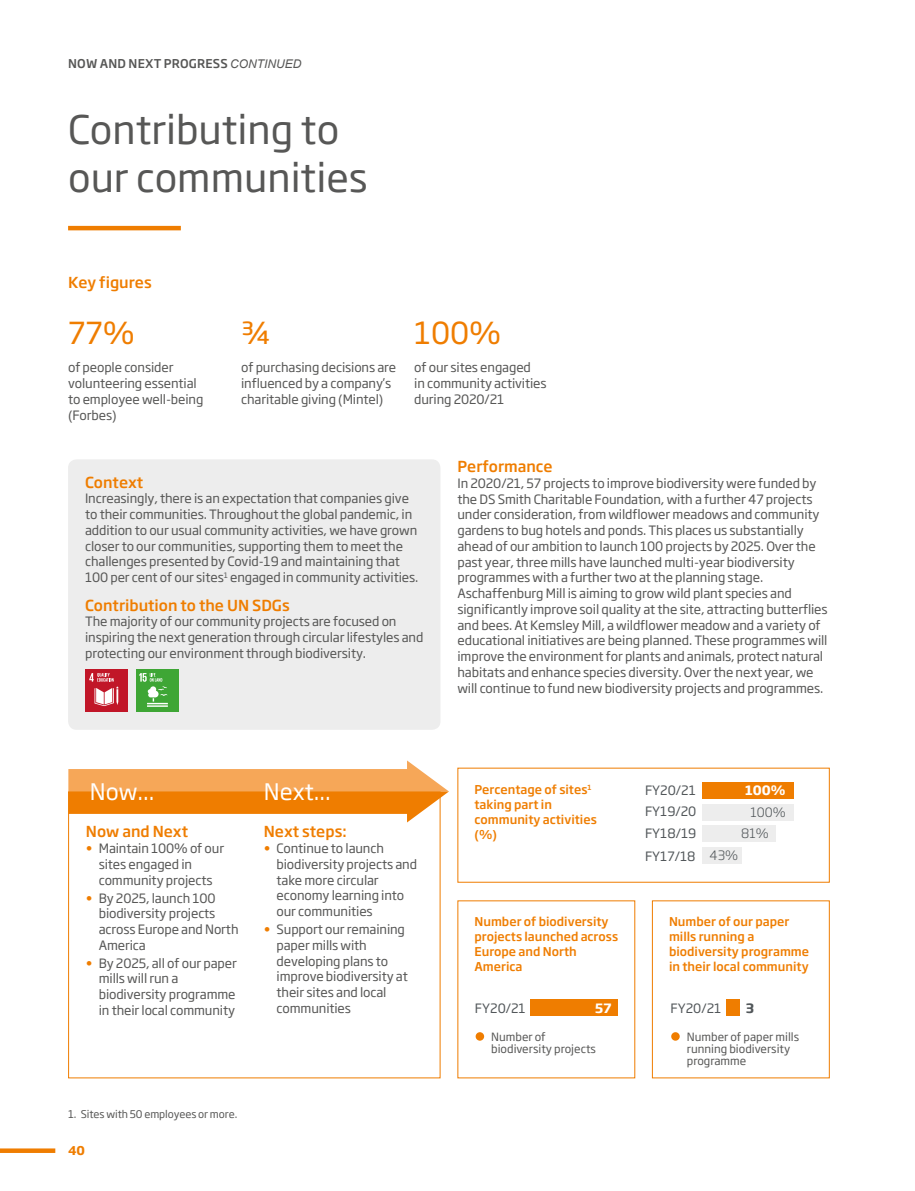
<style>
.page{position:relative;width:915px;height:1191px;background:#fff}
.page>*{position:absolute;margin:0;border:0;box-sizing:border-box;transform-origin:0 0}
.t1{font:39px/48px "Soho Gothic Pro";color:#575756}
.t2{font:30px "Soho Gothic Pro";color:#ef7d00}
.t3{font:22.5px "Soho Gothic Pro";color:#fff}
.t4{font:500 15px "Soho Gothic Pro";color:#ef7d00}
.t5{font:12.75px/15.8px "Soho Gothic Pro";letter-spacing:-.01em;color:#575756}
.t6{font:12.75px "Soho Gothic Pro";color:#52575a}
.t7{font:300 12.75px "Soho Gothic Pro";color:#52575a}
.t8{font:700 12.75px "Soho Gothic Pro";color:#fff}
.t9{font:700 12.75px "Soho Gothic Pro";color:#52575a}
.t10{font:500 12px/15px "Soho Gothic Pro";color:#ef7d00}
.t11{font:500 12px "Soho Gothic Pro";letter-spacing:.015em;color:#575756}
.t12{font:700 12px "Soho Gothic Pro";color:#ef7d00}
.t13{font:11.25px/12px "Soho Gothic Pro";color:#575756}
.t14{font:10.5px "Soho Gothic Pro";letter-spacing:-.01em;color:#575756}
.s1{font-family:"Arial";font-weight:400;font-style:italic}
.s2{color:#ef7d00}
</style>
<div class="page">
<hr style="left:68px;top:226px;width:113px;height:4px;background:#ef7d00">
<div style="left:68px;top:459px;width:372px;height:271px;background:#ededed;border-radius:9px"></div>
<div style="left:85px;top:669px;width:43px;height:43px;background:#c11628"></div>
<svg style="left:89px;top:673px;width:30px;height:33px"></svg>
<div style="left:136px;top:669px;width:43px;height:43px;background:#3ea635"></div>
<hr style="left:147px;top:705px;width:21px;height:2px;background:#fff">
<svg style="left:139px;top:673px;width:29px;height:31px"></svg>
<svg style="left:68px;top:760px;width:381px;height:62px"></svg>
<div style="left:702px;top:847px;width:39px;height:16px;background:#ededed"></div>
<div style="left:702px;top:825px;width:73px;height:16px;background:#ededed"></div>
<div style="left:702px;top:804px;width:90px;height:16px;background:#ededed"></div>
<div style="left:702px;top:782px;width:90px;height:16px;background:#ef7d00"></div>
<div style="left:530px;top:999px;width:87px;height:17px;background:#ef7d00"></div>
<div style="left:475px;top:1032px;width:9px;height:8px;background:#ef7d00;border-radius:50%"></div>
<div style="left:726px;top:999px;width:13px;height:17px;background:#ef7d00"></div>
<div style="left:671px;top:1032px;width:8px;height:8px;background:#ef7d00;border-radius:50%"></div>
<div style="left:0;top:1148px;width:55px;height:5px;background:#ef7d00"></div>
<p class="t11" style="left:68px;top:55px;width:235px">NOW AND NEXT PROGRESS <span class="s1">CONTINUED</span></p>
<h1 class="t1" style="left:68px;top:103px;width:301px">Contributing to our communities</h1>
<p class="t4" style="left:68px;top:270px;width:85px">Key figures</p>
<h2 class="t2" style="left:68px;top:310px;width:68px">77%</h2>
<p class="t5" style="left:68px;top:359px;width:137px">of people consider volunteering essential to employee well-being (Forbes)</p>
<h2 class="t2" style="left:241px;top:310px;width:31px">¾</h2>
<p class="t5" style="left:241px;top:359px;width:157px">of purchasing decisions are influenced by a company’s charitable giving (Mintel)</p>
<h2 class="t2" style="left:414px;top:310px;width:89px">100%</h2>
<p class="t5" style="left:414px;top:359px;width:134px">of our sites engaged<br>in community activities during 2020/21</p>
<p class="t4" style="left:85px;top:470px;width:60px">Context</p>
<p class="t5" style="left:85px;top:490px;width:335px">Increasingly, there is an expectation that companies give to their communities. Throughout the global pandemic, in addition to our usual community activities, we have grown closer to our communities, supporting them to meet the challenges presented by Covid-19 and maintaining that 100 per cent of our sites<sup>1</sup> engaged in community activities.</p>
<p class="t4" style="left:85px;top:593px;width:206px">Contribution to the UN SDGs</p>
<p class="t5" style="left:85px;top:613px;width:340px">The majority of our community projects are focused on inspiring the next generation through circular lifestyles and protecting our environment through biodiversity.</p>
<p class="t4" style="left:457px;top:455px;width:97px">Performance</p>
<p class="t5" style="left:457px;top:474px;width:371px">In 2020/21, 57 projects to improve biodiversity were funded by the DS Smith Charitable Foundation, with a further 47 projects under consideration, from wildflower meadows and community gardens to bug hotels and ponds. This places us substantially ahead of our ambition to launch 100 projects by 2025. Over the past year, three mills have launched multi-year biodiversity programmes with a further two at the planning stage.<br>Aschaffenburg Mill is aiming to grow wild plant species and significantly improve soil quality at the site, attracting butterflies and bees. At Kemsley Mill, a wildflower meadow and a variety of educational initiatives are being planned. These programmes will improve the environment for plants and animals, protect natural habitats and enhance species diversity. Over the next year, we will continue to fund new biodiversity projects and programmes.</p>
<h3 class="t3" style="left:90px;top:774px;width:66px">Now...</h3>
<h3 class="t3" style="left:264px;top:774px;width:69px">Next...</h3>
<p class="t10" style="left:474px;top:781px;width:124px">Percentage of sites<sup>1 </sup>taking part in community activities (%)</p>
<p class="t8" style="left:745px;top:780px;width:42px">100%</p>
<p class="t6" style="left:644px;top:780px;width:52px">FY20/21</p>
<p class="t6" style="left:644px;top:801px;width:53px">FY19/20</p>
<p class="t7" style="left:750px;top:802px;width:37px">100%</p>
<p class="t4" style="left:86px;top:820px;width:104px">Now and Next</p>
<p class="t5" style="left:99px;top:840px;width:127px;text-indent:-13px"><span class="s2">•</span> Maintain 100% of our sites engaged in community projects</p>
<p class="t5" style="left:99px;top:889px;width:141px;text-indent:-13px"><span class="s2">•</span> By 2025, launch 100 biodiversity projects across Europe and North<br>America</p>
<p class="t5" style="left:99px;top:954px;width:139px;text-indent:-13px"><span class="s2">•</span> By 2025, all of our paper mills will run a biodiversity programme in their local community</p>
<p class="t4" style="left:264px;top:820px;width:84px">Next steps:</p>
<p class="t5" style="left:276px;top:840px;width:142px;text-indent:-13px"><span class="s2">•</span> Continue to launch biodiversity projects and take more circular economy learning into our communities</p>
<p class="t5" style="left:276px;top:920px;width:133px;text-indent:-13px"><span class="s2">•</span> Support our remaining paper mills with developing plans to improve biodiversity at their sites and local communities</p>
<p class="t6" style="left:644px;top:823px;width:53px">FY18/19</p>
<p class="t7" style="left:741px;top:823px;width:29px">81%</p>
<p class="t7" style="left:709px;top:845px;width:30px">43%</p>
<p class="t6" style="left:644px;top:846px;width:52px">FY17/18</p>
<p class="t10" style="left:474px;top:913px;width:145px">Number of biodiversity projects launched across<br>Europe and North<br>America</p>
<p class="t10" style="left:668px;top:913px;width:142px">Number of our paper mills running a biodiversity programme in their local community</p>
<p class="t6" style="left:474px;top:998px;width:52px">FY20/21</p>
<p class="t8" style="left:595px;top:998px;width:18px">57</p>
<p class="t13" style="left:491px;top:1030px;width:106px">Number of biodiversity projects</p>
<p class="t6" style="left:670px;top:998px;width:52px">FY20/21</p>
<p class="t9" style="left:745px;top:998px;width:10px">3</p>
<p class="t13" style="left:686px;top:1030px;width:114px">Number of paper mills running biodiversity programme</p>
<p class="t14" style="left:68px;top:1106px;width:171px">1. Sites with 50 employees or more.</p>
<p class="t12" style="left:68px;top:1141px;width:18px">40</p>
</div>
